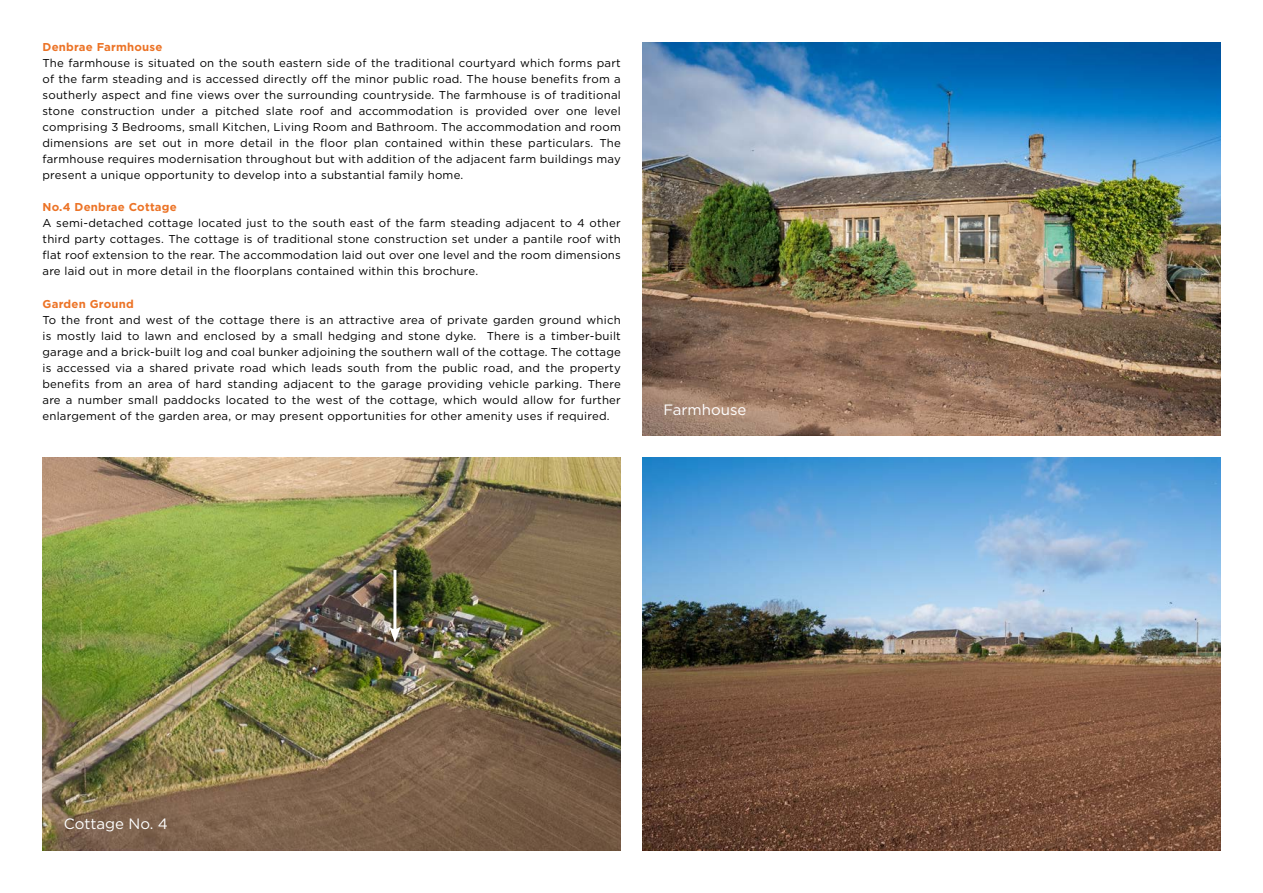
<style>
.page{position:relative;width:1263px;height:893px;background:#fff}
.page>*{position:absolute;margin:0;border:0;box-sizing:border-box;transform-origin:0 0}
.Body_Text{font:15px "Gotham HTF";color:#fff}
.Body_Text-2{font:11.4px/16px "Gotham HTF";letter-spacing:.02em;color:#000;text-align:justify}
.Headings_Text{font:700 11.4px "Gotham HTF";letter-spacing:.02em;color:#ec7326}
</style>
<div class="page">
<img style="left:642px;top:43px;width:578px;height:393px">
<img style="left:642px;top:457px;width:578px;height:393px">
<img style="left:43px;top:457px;width:578px;height:393px">
<hr style="left:393px;top:570px;width:3px;height:62px;background:#fff">
<svg style="left:389px;top:626px;width:12px;height:16px"></svg>
<p class="Headings_Text" style="left:43px;top:40px;width:122px">Denbrae Farmhouse</p>
<p class="Body_Text-2" style="left:43px;top:55px;width:580px">The farmhouse is situated on the south eastern side of the traditional courtyard which forms part of the farm steading and is accessed directly off the minor public road. The house benefits from a southerly aspect and fine views over the surrounding countryside. The farmhouse is of traditional stone construction under a pitched slate roof and accommodation is provided over one level comprising 3 Bedrooms, small Kitchen, Living Room and Bathroom. The accommodation and room dimensions are set out in more detail in the floor plan contained within these particulars. The farmhouse requires modernisation throughout but with addition of the adjacent farm buildings may present a unique opportunity to develop into a substantial family home.</p>
<p class="Headings_Text" style="left:43px;top:201px;width:136px">No.4 Denbrae Cottage</p>
<p class="Body_Text-2" style="left:43px;top:215px;width:580px">A semi-detached cottage located just to the south east of the farm steading adjacent to 4 other third party cottages. The cottage is of traditional stone construction set under a pantile roof with flat roof extension to the rear. The accommodation laid out over one level and the room dimensions are laid out in more detail in the floorplans contained within this brochure.</p>
<p class="Headings_Text" style="left:43px;top:297px;width:93px">Garden Ground</p>
<p class="Body_Text-2" style="left:43px;top:311px;width:580px">To the front and west of the cottage there is an attractive area of private garden ground which is mostly laid to lawn and enclosed by a small hedging and stone dyke. There is a timber-built garage and a brick-built log and coal bunker adjoining the southern wall of the cottage. The cottage is accessed via a shared private road which leads south from the public road, and the property benefits from an area of hard standing adjacent to the garage providing vehicle parking. There are a number small paddocks located to the west of the cottage, which would allow for further enlargement of the garden area, or may present opportunities for other amenity uses if required.</p>
<p class="Body_Text" style="left:663px;top:401px;width:85px">Farmhouse</p>
<p class="Body_Text" style="left:64px;top:816px;width:106px">Cottage No. 4</p>
</div>
